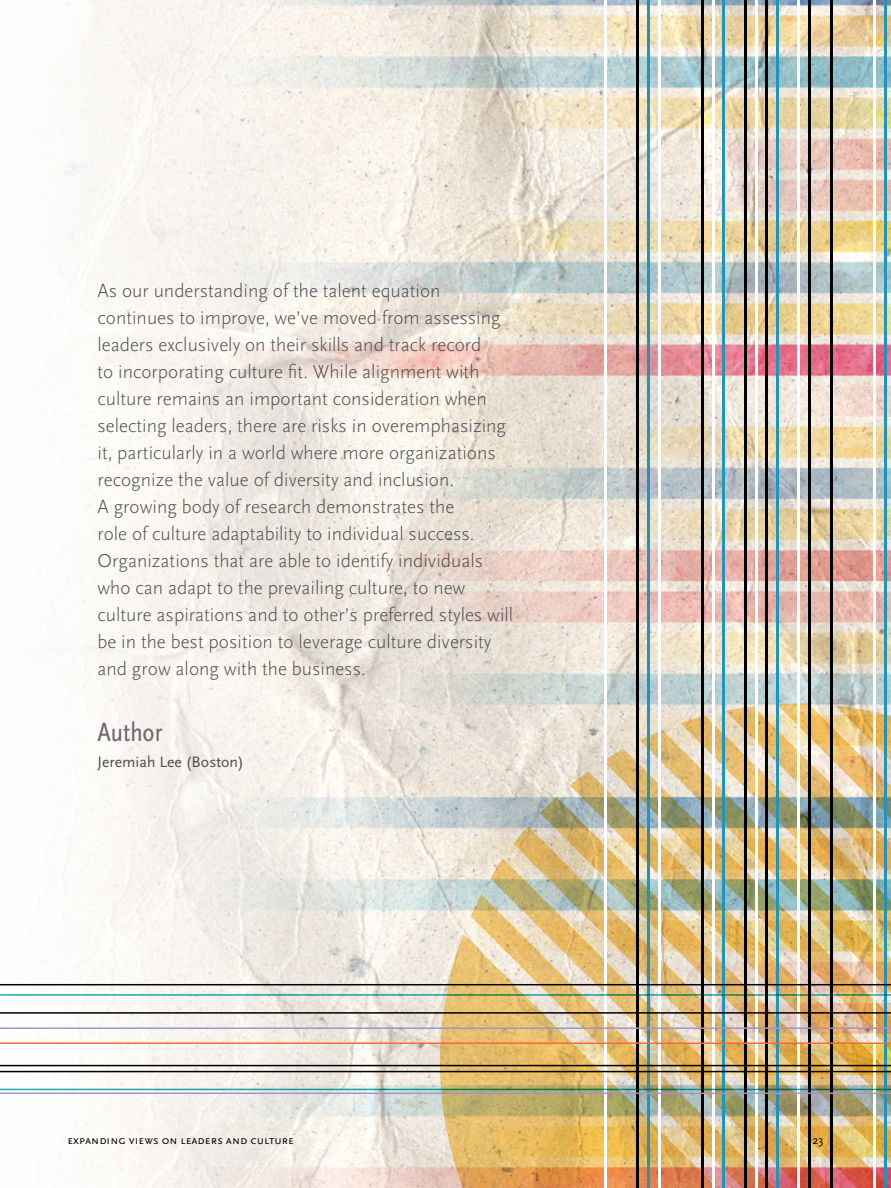
<style>
.page{position:relative;width:891px;height:1188px;background:#fff}
.page>*{position:absolute;margin:0;border:0;box-sizing:border-box;transform-origin:0 0}
.t1{font:condensed 27px "Scala Sans Pro";color:#6f6872}
.t2{font:300 19.5px/27px "Scala Sans Pro";color:#4d4d4f}
.t3{font:15.75px "Scala Sans Pro";color:#4d4d4f}
.t4{font:12px "Scala Sans Pro";color:#000}
</style>
<div class="page">
<img style="left:1px;top:0;width:890px;height:1188px">
<img style="left:440px;top:704px;width:451px;height:484px">
<hr style="left:797px;top:0;width:3px;height:1188px;background:#fff">
<hr style="left:776px;top:0;width:2px;height:1188px;background:#2095bc">
<hr style="left:765px;top:0;width:1px;height:1188px;background:#000">
<hr style="left:722px;top:0;width:3px;height:1188px;background:#2095bc">
<hr style="left:701px;top:0;width:2px;height:1188px;background:#000">
<hr style="left:658px;top:0;width:2px;height:1188px;background:#fff">
<hr style="left:647px;top:0;width:3px;height:1188px;background:#2095bc">
<hr style="left:637px;top:0;width:2px;height:1188px;background:#000">
<hr style="left:604px;top:0;width:3px;height:1188px;background:#fff">
<hr style="left:884px;top:0;width:2px;height:1188px;background:#2095bc">
<hr style="left:873px;top:0;width:3px;height:1188px;background:#fff">
<hr style="left:830px;top:0;width:3px;height:1188px;background:#000">
<hr style="left:809px;top:0;width:2px;height:1188px;background:#000">
<hr style="left:768px;top:0;width:1px;height:1188px;background:#000">
<hr style="left:766px;top:0;width:2px;height:1188px;background:#000">
<hr style="left:755px;top:0;width:2px;height:1188px;background:#fff">
<hr style="left:744px;top:0;width:3px;height:1188px;background:#000">
<hr style="left:712px;top:0;width:3px;height:1188px;background:#fff">
<hr style="left:0;top:1012px;width:891px;height:2px;background:#000">
<hr style="left:0;top:984px;width:891px;height:1px;background:#000">
<hr style="left:0;top:1027px;width:891px;height:2px;background:#9b98c7">
<hr style="left:0;top:1093px;width:891px;height:1px;background:#9b98c7">
<hr style="left:0;top:1042px;width:891px;height:2px;background:#fe692f">
<hr style="left:0;top:1065px;width:891px;height:1px;background:#000">
<hr style="left:0;top:994px;width:891px;height:2px;background:#1baeab">
<hr style="left:0;top:1071px;width:891px;height:1px;background:#000">
<hr style="left:0;top:1089px;width:891px;height:1px;background:#1baeab">
<p class="t2" style="left:98px;top:277px;width:417px">As our understanding of the talent equation continues to improve, we’ve moved from assessing leaders exclusively on their skills and track record<br>to incorporating culture fit. While alignment with culture remains an important consideration when selecting leaders, there are risks in overemphasizing it, particularly in a world where more organizations recognize the value of diversity and inclusion.<br>A growing body of research demonstrates the<br>role of culture adaptability to individual success.<br>Organizations that are able to identify individuals who can adapt to the prevailing culture, to new culture aspirations and to other’s preferred styles will be in the best position to leverage culture diversity and grow along with the business.</p>
<h1 class="t1" style="left:98px;top:716px;width:67px">Author</h1>
<p class="t3" style="left:98px;top:753px;width:148px">Jeremiah Lee (Boston)</p>
<p class="t4" style="left:68px;top:1133px;width:228px">expanding views on leaders and culture</p>
<p class="t4" style="left:812px;top:1133px;width:13px">23</p>
</div>
